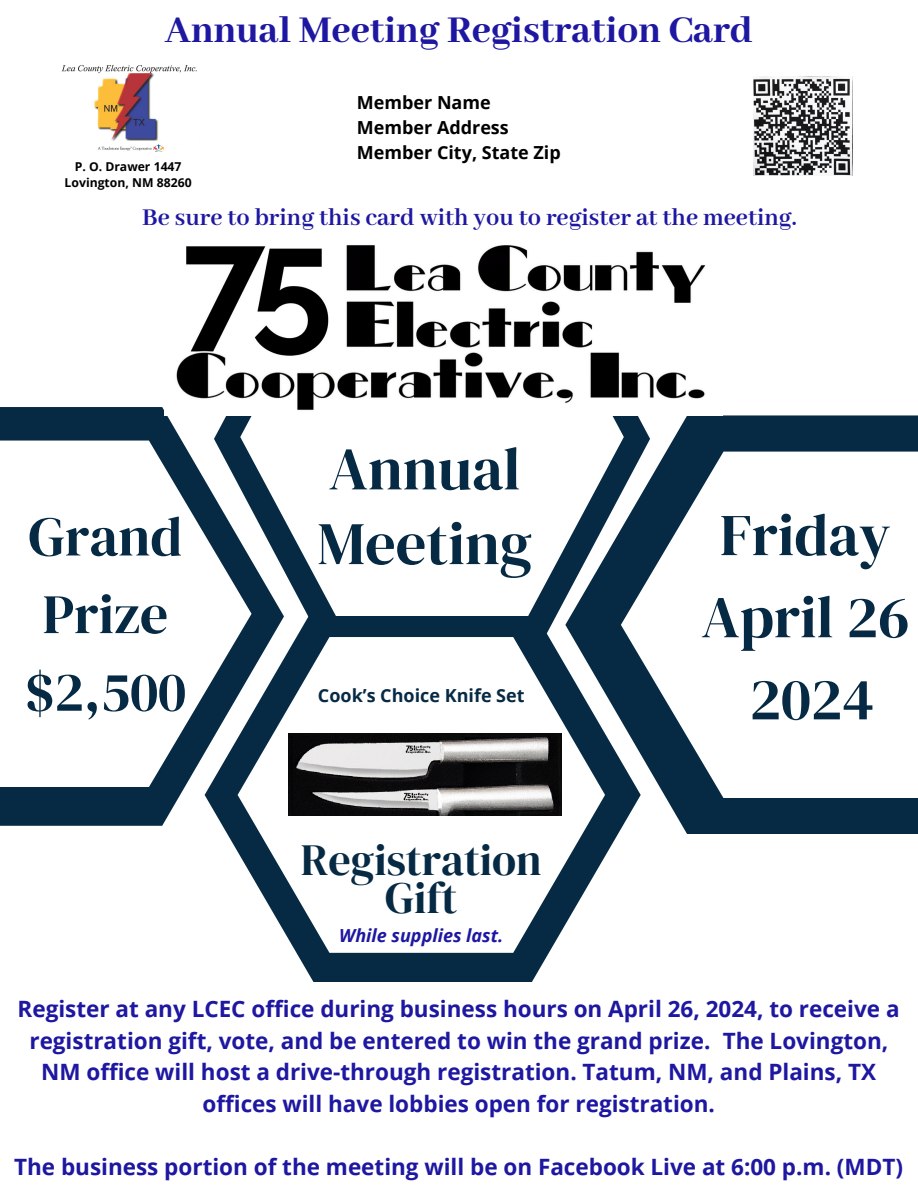
<style>
.page{position:relative;width:918px;height:1188px;background:#fff}
.page>*{position:absolute;margin:0;border:0;box-sizing:border-box;transform-origin:0 0}
.t1{font:60.3px/74.7px "DM Serif Display";color:#072a44}
.t2{font:59.25px/82.2px "DM Serif Display";color:#072a44;text-align:center}
.t3{font:55.65px/77.7px "DM Serif Display";color:#072a44;text-align:center}
.t4{font:44.1px/38.2px "DM Serif Display";color:#072a44;text-align:center}
.t5{font:800 41.25px "Abhaya Libre";color:#1e17a1}
.t6{font:700 26.25px "Abhaya Libre";color:#1e17a1}
.t7{font:700 22.5px/31.5px "Open Sans";color:#1e17a1;text-align:center}
.t8{font:700 18px/24.8px "Open Sans";color:#000}
.t9{font:700 18px "Open Sans";color:#072a44}
.t10{font:italic 700 18px "Open Sans";color:#1e17a1}
.t11{font:700 12.15px "Open Sans";color:#000}
</style>
<div class="page">
<svg style="left:222px;top:826px;width:396px;height:156px"></svg>
<svg style="left:605px;top:415px;width:313px;height:419px;background:#2c4a60"></svg>
<svg style="left:296px;top:415px;width:354px;height:229px;background:#1d3d54"></svg>
<svg style="left:284px;top:415px;width:340px;height:201px"></svg>
<svg style="left:238px;top:637px;width:367px;height:316px"></svg>
<img style="left:288px;top:734px;width:273px;height:82px">
<svg style="left:621px;top:452px;width:297px;height:346px"></svg>
<svg style="left:0;top:407px;width:284px;height:419px;fill:#072a44"></svg>
<div style="left:0;top:441px;width:251px;height:346px;background:#fff"></div>
<img style="left:753px;top:76px;width:99px;height:99px">
<img style="left:61px;top:65px;width:136px;height:87px">
<img style="left:165px;top:245px;width:541px;height:170px">
<h5 class="t5" style="left:165px;top:8px;width:589px">Annual Meeting Registration Card</h5>
<h6 class="t11" style="left:75px;top:158px;width:108px">P. O. Drawer 1447</h6>
<p class="t11" style="left:65px;top:174px;width:129px">Lovington, NM 88260</p>
<h3 class="t8" style="left:357px;top:90px;width:205px">Member Name<br>Member Address<br>Member City, State Zip</h3>
<h6 class="t6" style="left:142px;top:203px;width:656px">Be sure to bring this card with you to register at the meeting.</h6>
<h6 class="t3" style="left:25px;top:497px;width:163px">Grand<br>Prize $2,500</h6>
<p class="t1" style="left:317px;top:431px;width:216px">Annual<br>Meeting</p>
<p class="t9" style="left:318px;top:683px;width:208px">Cook’s Choice Knife Set</p>
<h1 class="t4" style="left:301px;top:840px;width:242px">Registration<br>Gift</h1>
<h5 class="t10" style="left:339px;top:922px;width:166px">While supplies last.</h5>
<h1 class="t2" style="left:701px;top:493px;width:210px">Friday<br>April 26<br>2024</h1>
<p class="t7" style="left:18px;top:993px;width:884px">Register at any LCEC office during business hours on April 26, 2024, to receive a registration gift, vote, and be entered to win the grand prize. The Lovington, NM office will host a drive-through registration. Tatum, NM, and Plains, TX offices will have lobbies open for registration.</p>
<h1 class="t7" style="left:14px;top:1150px;width:890px">The business portion of the meeting will be on Facebook Live at 6:00 p.m. (MDT)</h1>
</div>
